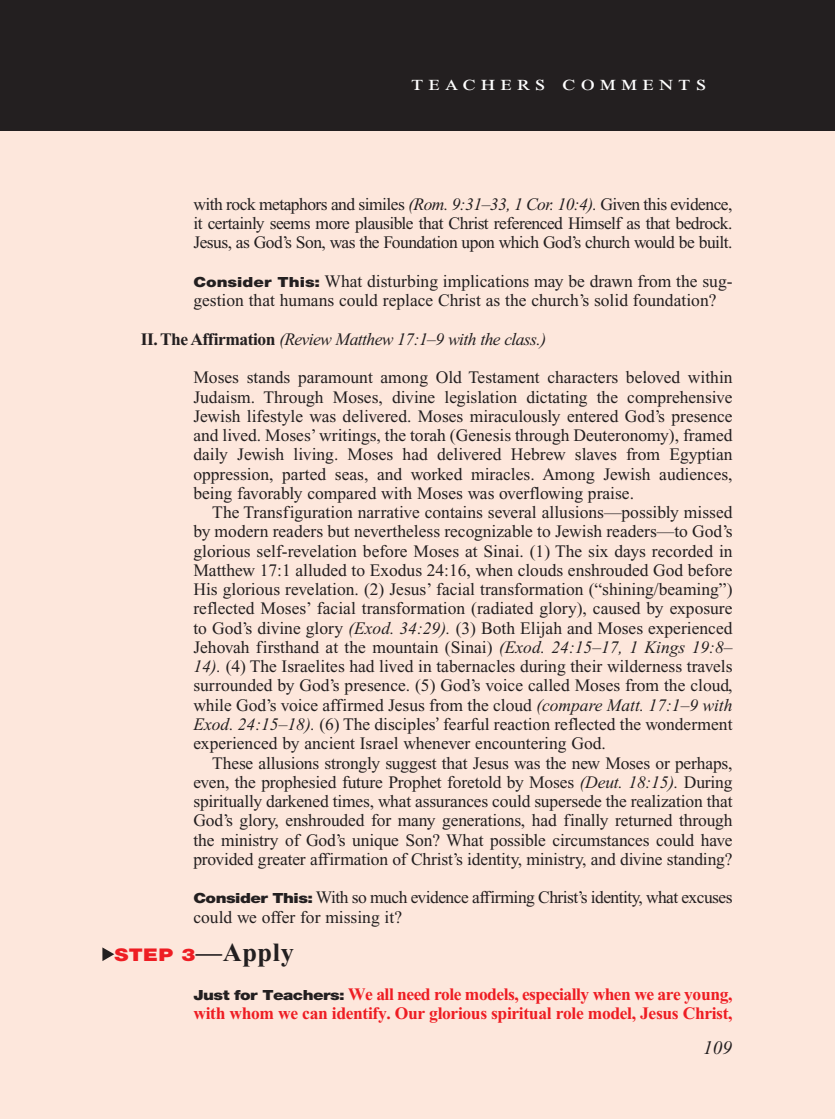
<style>
.page{position:relative;width:835px;height:1119px;background:#fff}
.page>*{position:absolute;margin:0;border:0;box-sizing:border-box;transform-origin:0 0}
.T_Aim_bodyXindent{font:700 26.25px "Times New Roman PS Std";letter-spacing:.025em;color:#231f20}
.Teachers_Comments_He{font:21px "Times New Roman PS Std";letter-spacing:.2em;color:#fff;scale:1.2 1}
.PageNumbers{font:italic 19.25px "Times New Roman PS Std";color:#231f20}
.Objectives_Body_Text{font:17.5px/19.2px "Times New Roman PS Std";color:#231f20;text-align:justify}
.Objectives_Body_Text-2{font:700 17.5px/19.2px "Times New Roman PS Std";letter-spacing:-.02em;color:#ee1d23}
.Objectives_Body_Text-3{font:17.5px/19.2px "Times New Roman PS Std";letter-spacing:-.03em;color:#231f20}
.Roman_Numeral_Sub_He{font:italic 17.5px "Times New Roman PS Std";letter-spacing:-.03em;color:#231f20}
.s1{font-style:italic}
.s2{font-family:"Helvetica Neue LT Std";font-weight:900;font-size:14px}
.s3{font-weight:700;font-style:normal}
.s4{font-family:"Adobe Caslon Pro"}
.s5{font-family:"Helvetica Neue LT Std";font-weight:900;font-size:17.5px;color:#ee1d23}
.s6{font-family:"Helvetica Neue LT Std";font-weight:900;font-size:14px;color:#231f20}
</style>
<div class="page">
<div style="left:0;top:125px;width:835px;height:993px;background:#fde7dc"></div>
<svg style="left:102px;top:947px;width:12px;height:14px"></svg>
<div style="left:0;top:0;width:835px;height:130px;background:#231f20"></div>
<p class="Teachers_Comments_He" style="left:411px;top:72px;width:247px">teachers comments</p>
<p class="Objectives_Body_Text" style="left:193px;top:194px;width:541px">with rock metaphors and similes <span class="s1">(Rom. 9:31–33, 1 Cor. 10:4).</span> Given this evidence, it certainly seems more plausible that Christ referenced Himself as that bedrock.<br>Jesus, as God’s Son, was the Foundation upon which God’s church would be built.</p>
<p class="Objectives_Body_Text" style="left:193px;top:271px;width:541px"><span class="s2">Consider This:</span> What disturbing implications may be drawn from the sug&shy;gestion that humans could replace Christ as the church’s solid foundation?</p>
<p class="Roman_Numeral_Sub_He" style="left:141px;top:329px;width:407px"><span class="s3">II. The Affirmation</span> (Review Matthew 17:1–9 with the class.)</p>
<p class="Objectives_Body_Text" style="left:193px;top:368px;width:541px">Moses stands paramount among Old Testament characters beloved within Judaism. Through Moses, divine legislation dictating the comprehensive Jewish lifestyle was delivered. Moses miraculously entered God’s presence and lived. Moses’ writings, the torah (Genesis through Deuteronomy), framed daily Jewish living. Moses had delivered Hebrew slaves from Egyptian oppression, parted seas, and worked miracles. Among Jewish audiences, being favorably compared with Moses was overflowing praise.</p>
<p class="Objectives_Body_Text" style="left:193px;top:502px;width:541px;text-indent:19px">The Transfiguration narrative contains several allusions—possibly missed by modern readers but nevertheless recognizable to Jewish readers—to God’s glorious self-revelation before Moses at Sinai. (1) The six days recorded in Matthew 17:1 alluded to Exodus 24:16, when clouds enshrouded God before His glorious revelation. (2) Jesus’ facial transformation (“shining/beaming”) reflected Moses’ facial transformation (radiated glory), caused by exposure to God’s divine glory <span class="s1">(Exod. 34:29).</span> (3) Both Elijah and Moses experienced Jehovah firsthand at the mountain (Sinai) <span class="s1">(Exod. 24:15–17, 1 Kings 19:8– 14).</span> (4) The Israelites had lived in tabernacles during their wilderness travels surrounded by God’s presence. (5) God’s voice called Moses from the cloud, while God’s voice affirmed Jesus from the cloud <span class="s1">(compare Matt. 17:1–9 with Exod. 24:15–18).</span> (6) The disciples<span class="s4">’</span> fearful reaction reflected the wonderment experienced by ancient Israel whenever encountering God.</p>
<p class="Objectives_Body_Text" style="left:193px;top:753px;width:541px;text-indent:19px">These allusions strongly suggest that Jesus was the new Moses or perhaps, even, the prophesied future Prophet foretold by Moses <span class="s1">(Deut. 18:15).</span> During spiritually darkened times, what assurances could supersede the realization that God’s glory, enshrouded for many generations, had finally returned through the ministry of God’s unique Son? What possible circumstances could have provided greater affirmation of Christ’s identity, ministry, and divine standing?</p>
<p class="Objectives_Body_Text-3" style="left:193px;top:887px;width:541px"><span class="s2">Consider This:</span> With so much evidence affirming Christ’s identity, what excuses could we offer for missing it?</p>
<p class="T_Aim_bodyXindent" style="left:115px;top:937px;width:181px"><span class="s5">STEP 3</span>—Apply</p>
<p class="Objectives_Body_Text-2" style="left:193px;top:984px;width:541px"><span class="s6">Just for Teachers:</span> We all need role models, especially when we are young, with whom we can identify. Our glorious spiritual role model, Jesus Christ,</p>
<p class="PageNumbers" style="left:703px;top:1037px;width:30px">109</p>
</div>
